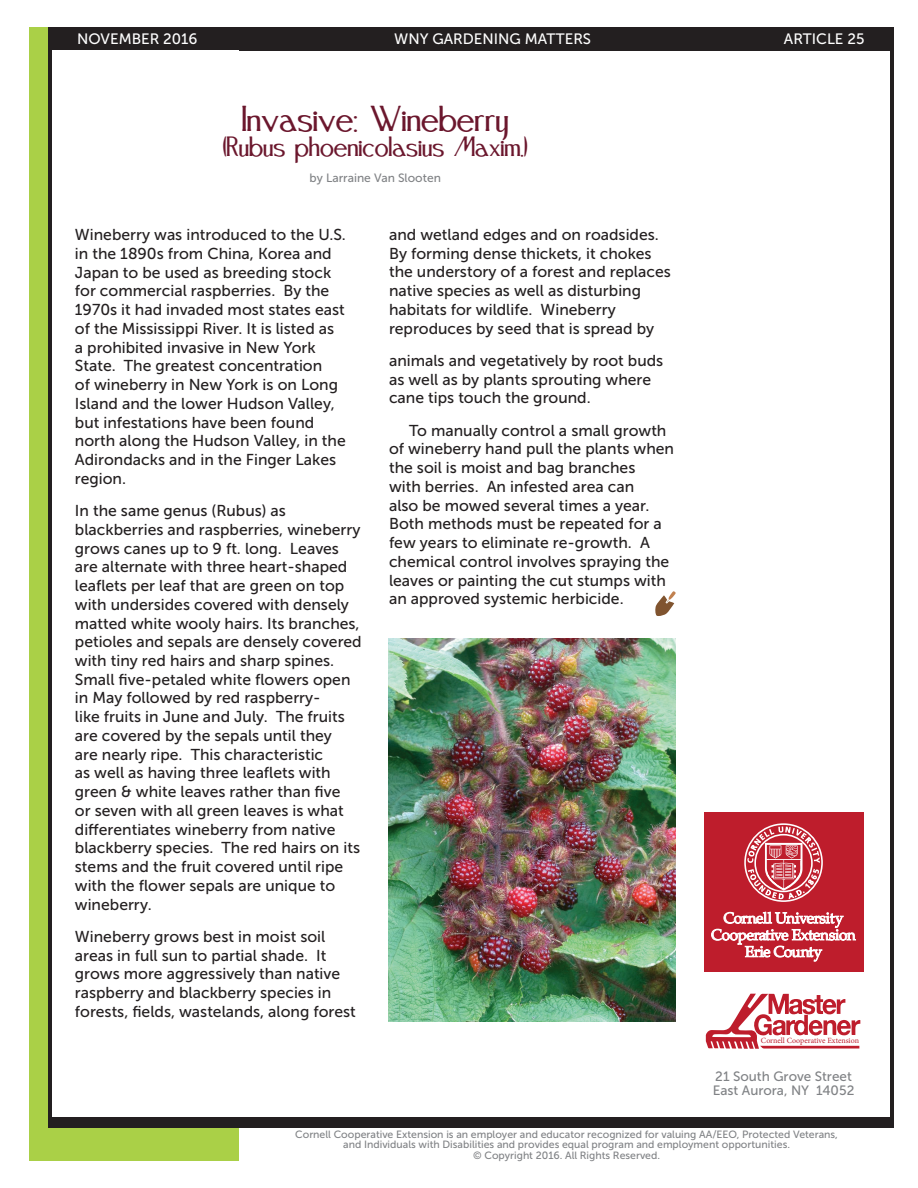
<style>
.page{position:relative;width:918px;height:1188px;background:#fff}
.page>*{position:absolute;margin:0;border:0;box-sizing:border-box;transform-origin:0 0}
.t1{font:33px "Festival";color:#6b172d}
.t2{font:25.5px "Festival";color:#6b172d}
.t3{font:15.75px/18.8px "Museo Sans 500";color:#231f20}
.t4{font:15px "Museo Sans 500";color:#fff}
.t5{font:13.5px/13.5px "Museo Sans 500";color:#808285}
.t6{font:12px "Museo Sans 500";color:#808285}
.t7{font:10.5px/10.5px "Museo Sans 500";color:#808285;text-align:center}
.t8{font:7.95px "Minion Pro";color:#be1d2c}
</style>
<div class="page">
<div style="left:30px;top:27px;width:209px;height:1134px;background:#aad047"></div>
<div style="left:48px;top:27px;width:846px;height:24px;background:#231f20"></div>
<hr style="left:890px;top:27px;width:4px;height:1100px;background:#231f20">
<div style="left:48px;top:1117px;width:846px;height:10px;background:#231f20"></div>
<div style="left:52px;top:51px;width:187px;height:1066px;background:#fff"></div>
<hr style="left:48px;top:27px;width:4px;height:1100px;background:#231f20">
<svg style="left:706px;top:994px;width:154px;height:55px"></svg>
<div style="left:704px;top:812px;width:160px;height:160px;background:#be1d2c"></div>
<svg style="left:711px;top:912px;width:145px;height:49px"></svg>
<svg style="left:747px;top:827px;width:73px;height:72px"></svg>
<div style="left:744px;top:823px;width:79px;height:79px;border:2px solid #fff;border-radius:50%"></div>
<div style="left:754px;top:834px;width:59px;height:58px;border:2px solid #fff;border-radius:50%"></div>
<svg style="left:655px;top:591px;width:21px;height:25px"></svg>
<img style="left:389px;top:639px;width:287px;height:382px">
<p class="t4" style="left:77px;top:31px;width:122px">NOVEMBER 2016</p>
<p class="t4" style="left:394px;top:31px;width:199px">WNY GARDENING MATTERS</p>
<p class="t4" style="left:784px;top:31px;width:82px">ARTICLE 25</p>
<h1 class="t1" style="left:242px;top:105px;width:268px">Invasive: Wineberry</h1>
<h2 class="t2" style="left:223px;top:136px;width:307px">(Rubus phoenicolasius Maxim.)</h2>
<p class="t6" style="left:310px;top:171px;width:133px">by Larraine Van Slooten</p>
<p class="t3" style="left:75px;top:225px;width:273px">Wineberry was introduced to the U.S. in the 1890s from China, Korea and Japan to be used as breeding stock for commercial raspberries. By the 1970s it had invaded most states east of the Mississippi River. It is listed as a prohibited invasive in New York State. The greatest concentration<br>of wineberry in New York is on Long Island and the lower Hudson Valley, but infestations have been found north along the Hudson Valley, in the Adirondacks and in the Finger Lakes region.</p>
<p class="t3" style="left:75px;top:501px;width:288px">In the same genus (Rubus) as blackberries and raspberries, wineberry grows canes up to 9 ft. long. Leaves are alternate with three heart-shaped leaflets per leaf that are green on top with undersides covered with densely matted white wooly hairs. Its branches, petioles and sepals are densely covered with tiny red hairs and sharp spines.<br>Small five-petaled white flowers open in May followed by red raspberry-<br>like fruits in June and July. The fruits are covered by the sepals until they<br>are nearly ripe. This characteristic<br>as well as having three leaflets with green &amp; white leaves rather than five<br>or seven with all green leaves is what differentiates wineberry from native blackberry species. The red hairs on its stems and the fruit covered until ripe with the flower sepals are unique to wineberry.</p>
<p class="t3" style="left:75px;top:927px;width:283px">Wineberry grows best in moist soil areas in full sun to partial shade. It grows more aggressively than native raspberry and blackberry species in forests, fields, wastelands, along forest</p>
<p class="t3" style="left:389px;top:225px;width:283px">and wetland edges and on roadsides.<br>By forming dense thickets, it chokes the understory of a forest and replaces native species as well as disturbing habitats for wildlife. Wineberry reproduces by seed that is spread by</p>
<p class="t3" style="left:389px;top:351px;width:276px">animals and vegetatively by root buds as well as by plants sprouting where cane tips touch the ground.</p>
<p class="t3" style="left:389px;top:421px;width:287px;text-indent:20px">To manually control a small growth of wineberry hand pull the plants when the soil is moist and bag branches<br>with berries. An infested area can<br>also be mowed several times a year.<br>Both methods must be repeated for a few years to eliminate re-growth. A chemical control involves spraying the leaves or painting the cut stumps with an approved systemic herbicide.</p>
<p class="t8" style="left:761px;top:1035px;width:100px">Cornell Cooperative Extension</p>
<p class="t5" style="left:713px;top:1070px;width:143px">21 South Grove Street<br>East Aurora, NY 14052</p>
<p class="t7" style="left:295px;top:1129px;width:544px">Cornell Cooperative Extension is an employer and educator recognized for valuing AA/EEO, Protected Veterans, and Individuals with Disabilities and provides equal program and employment opportunities.<br>© Copyright 2016. All Rights Reserved.</p>
</div>
